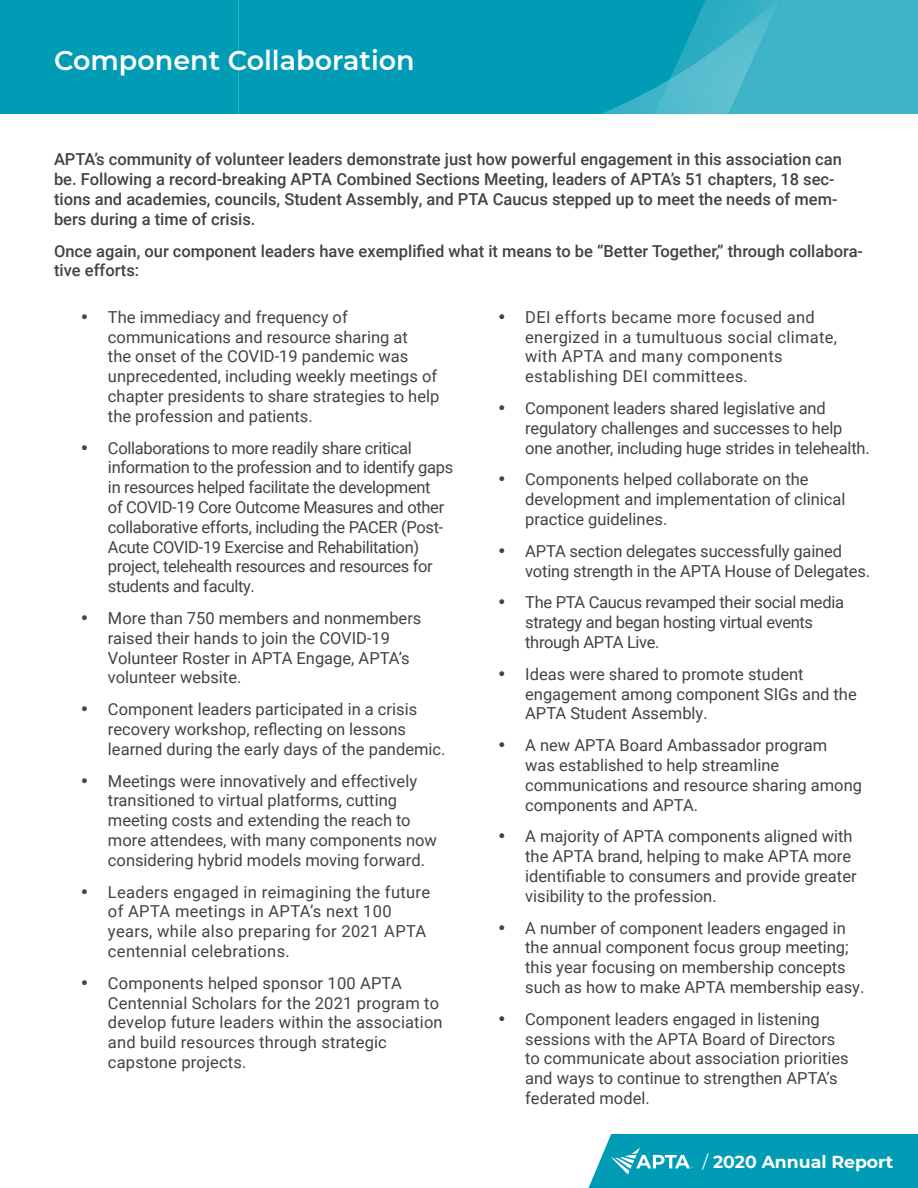
<style>
.page{position:relative;width:918px;height:1188px;background:#fff}
.page>*{position:absolute;margin:0;border:0;box-sizing:border-box;transform-origin:0 0}
.t1{font:600 27px "APTA Sans";color:#fff}
.t2{font:700 17.25px "APTA Sans";color:#fff}
.t3{font:16.5px/19.8px "Roboto";color:#3f4444}
.t4{font:16.5px/19.8px "Roboto";letter-spacing:-.02em;color:#3f4444}
.t5{font:500 16.5px/19.8px "Roboto";color:#3f4444}
.t6{font:16.5px/19.8px "Roboto";letter-spacing:.02em;color:#3f4444}
.s1{font-weight:400}
</style>
<div class="page">
<svg style="left:589px;top:1134px;width:329px;height:54px;background:#0fa2ba"></svg>
<div style="left:0;top:0;width:918px;height:114px;background:#009cb6"></div>
<div style="left:239px;top:0;width:679px;height:114px;background:#40b5c8"></div>
<div style="left:239px;top:0;width:362px;height:114px;background:#009cb6"></div>
<svg style="left:601px;top:0;width:172px;height:114px"></svg>
<h1 class="t1" style="left:54px;top:42px;width:362px">Component Collaboration</h1>
<p class="t5" style="left:54px;top:149px;width:790px">APTA’s community of volunteer leaders demonstrate just how powerful engagement in this association can be. Following a record-breaking APTA Combined Sections Meeting, leaders of APTA’s 51 chapters, 18 sec&shy;tions and academies, councils, Student Assembly, and PTA Caucus stepped up to meet the needs of mem&shy;bers during a time of crisis.</p>
<p class="t5" style="left:54px;top:240px;width:811px">Once again, our component leaders have exemplified what it means to be “Better Together,” through collabora&shy;tive efforts:</p>
<p class="t3" style="left:108px;top:306px;width:333px;text-indent:-27px">• The immediacy and frequency of communications and resource sharing at<br>the onset of the COVID-19 pandemic was unprecedented, including weekly meetings of chapter presidents to share strategies to help the profession and patients.</p>
<p class="t4" style="left:108px;top:437px;width:347px;text-indent:-27px">• Collaborations to more readily share critical information to the profession and to identify gaps in resources helped facilitate the development<br>of COVID-19 Core Outcome Measures and other collaborative efforts, including the PACER (Post-Acute COVID-19 Exercise and Rehabilitation) project, telehealth resources and resources for students and faculty.</p>
<p class="t3" style="left:108px;top:608px;width:315px;text-indent:-27px">• More than 750 members and nonmembers raised their hands to join the COVID-19<br>Volunteer Roster in APTA Engage, APTA’s volunteer website.</p>
<p class="t3" style="left:108px;top:699px;width:339px;text-indent:-27px">• Component leaders participated in a crisis recovery workshop, reflecting on lessons learned during the early days of the pandemic.</p>
<p class="t3" style="left:108px;top:770px;width:330px;text-indent:-27px">• Meetings were innovatively and effectively transitioned to virtual platforms, cutting meeting costs and extending the reach to more attendees, with many components now considering hybrid models moving forward.</p>
<p class="t6" style="left:108px;top:881px;width:324px;text-indent:-27px">• Leaders engaged in reimagining the future of APTA meetings in APTA’s next 100 years, while also preparing for 2021 APTA centennial celebrations.</p>
<p class="t3" style="left:108px;top:972px;width:336px;text-indent:-27px">• Components helped sponsor 100 APTA Centennial Scholars for the 2021 program to develop future leaders within the association and build resources through strategic capstone projects.</p>
<p class="t6" style="left:525px;top:306px;width:313px;text-indent:-27px">• DEI efforts became more focused and energized in a tumultuous social climate, with APTA and many components establishing DEI committees.</p>
<p class="t3" style="left:525px;top:398px;width:346px;text-indent:-27px">• Component leaders shared legislative and regulatory challenges and successes to help one another, including huge strides in telehealth.</p>
<p class="t3" style="left:525px;top:469px;width:322px;text-indent:-27px">• Components helped collaborate on the development and implementation of clinical practice guidelines.</p>
<p class="t3" style="left:525px;top:540px;width:346px;text-indent:-27px">• APTA section delegates successfully gained voting strength in the APTA House of Delegates.</p>
<p class="t4" style="left:525px;top:592px;width:320px;text-indent:-27px">• The PTA Caucus revamped their social media strategy and began hosting virtual events through APTA Live.</p>
<p class="t3" style="left:525px;top:663px;width:333px;text-indent:-27px">• Ideas were shared to promote student engagement among component SIGs and the<br>APTA Student Assembly.</p>
<p class="t3" style="left:525px;top:735px;width:338px;text-indent:-27px">• A new APTA Board Ambassador program<br>was established to help streamline communications and resource sharing among components and APTA.</p>
<p class="t3" style="left:525px;top:826px;width:333px;text-indent:-27px">• A majority of APTA components aligned with the APTA brand, helping to make APTA more identifiable to consumers and provide greater visibility to the profession.</p>
<p class="t3" style="left:525px;top:917px;width:341px;text-indent:-27px">• A number of component leaders engaged in the annual component focus group meeting; this year focusing on membership concepts such as how to make APTA membership easy.</p>
<p class="t3" style="left:525px;top:1008px;width:325px;text-indent:-27px">• Component leaders engaged in listening sessions with the APTA Board of Directors to communicate about association priorities and ways to continue to strengthen APTA’s federated model.</p>
<p class="t2" style="left:702px;top:1150px;width:193px"><span class="s1">/</span> 2020 Annual Report</p>
</div>
